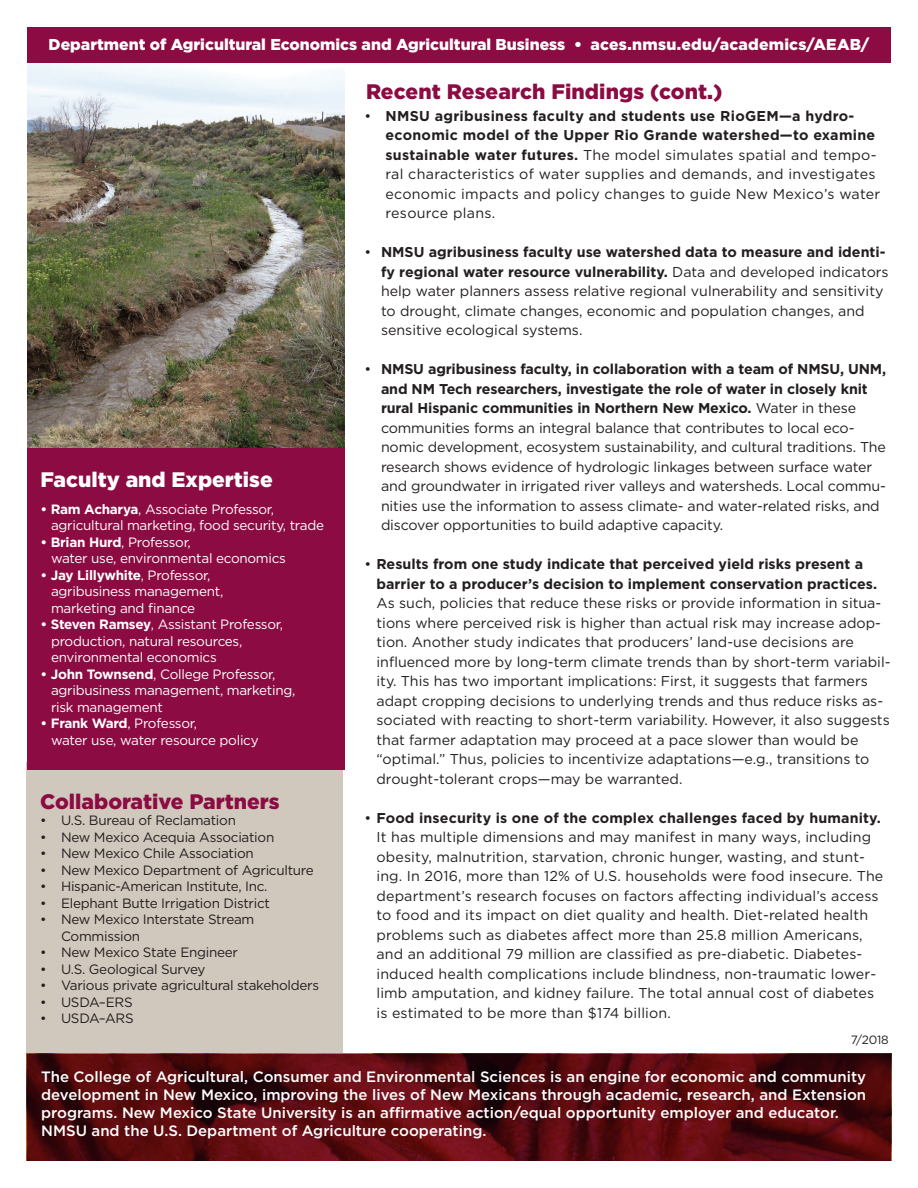
<style>
.page{position:relative;width:918px;height:1188px;background:#fff}
.page>*{position:absolute;margin:0;border:0;box-sizing:border-box;transform-origin:0 0}
.t1{font:900 21px "Gotham";color:#8c0b42}
.t2{font:900 21px "Gotham";color:#fff}
.t3{font:900 15.75px "Gotham";color:#fff}
.t4{font:500 15px/18px "Gotham";color:#fff}
.t5{font:14.25px/19.5px "Gotham";color:#231f20}
.t6{font:14.25px/19.5px "Gotham";letter-spacing:.02em;color:#231f20}
.t7{font:700 14.25px/19.5px "Gotham";color:#231f20}
.t8{font:13.5px/16.5px "Gotham";letter-spacing:-.02em;color:#fff}
.t9{font:13.5px/16.5px "Gotham";letter-spacing:-.02em;color:#231f20}
.t10{font:12px "Gotham";color:#231f20}
.s1{font-weight:700}
.s2{font-weight:400}
</style>
<div class="page">
<div style="left:27px;top:762px;width:316px;height:302px;background:#d0c7bd"></div>
<img style="left:27px;top:63px;width:318px;height:385px">
<div style="left:27px;top:27px;width:864px;height:36px;background:#8c0b42"></div>
<svg style="left:27px;top:1054px;width:864px;height:107px;background:#530a0f"></svg>
<div style="left:27px;top:448px;width:318px;height:322px;background:#8c0b42"></div>
<p class="t3" style="left:49px;top:34px;width:822px">Department of Agricultural Economics and Agricultural Business • aces.nmsu.edu/academics/AEAB/</p>
<h1 class="t2" style="left:40px;top:465px;width:234px">Faculty and Expertise</h1>
<p class="t8" style="left:51px;top:501px;width:275px;text-indent:-11px"><span class="s1">• Ram Acharya</span>, Associate Professor, agricultural marketing, food security, trade</p>
<p class="t8" style="left:51px;top:534px;width:236px;text-indent:-11px"><span class="s1">• Brian Hurd</span>, Professor,<br>water use, environmental economics</p>
<p class="t8" style="left:51px;top:567px;width:174px;text-indent:-11px"><span class="s1">• Jay Lillywhite</span>, Professor, agribusiness management, marketing and finance</p>
<p class="t8" style="left:51px;top:616px;width:234px;text-indent:-11px"><span class="s1">• Steven Ramsey</span>, Assistant Professor, production, natural resources, environmental economics</p>
<p class="t8" style="left:51px;top:666px;width:246px;text-indent:-11px"><span class="s1">• John Townsend</span>, College Professor, agribusiness management, marketing, risk management</p>
<p class="t8" style="left:51px;top:715px;width:209px;text-indent:-11px"><span class="s1">• Frank Ward</span>, Professor,<br>water use, water resource policy</p>
<h1 class="t1" style="left:40px;top:787px;width:241px">Collaborative Partners</h1>
<p class="t9" style="left:40px;top:812px;width:197px">• U.S. Bureau of Reclamation</p>
<p class="t9" style="left:40px;top:828px;width:236px">• New Mexico Acequia Association</p>
<p class="t9" style="left:40px;top:845px;width:215px">• New Mexico Chile Association</p>
<p class="t9" style="left:40px;top:861px;width:275px">• New Mexico Department of Agriculture</p>
<p class="t9" style="left:40px;top:878px;width:229px">• Hispanic-American Institute, Inc.</p>
<p class="t9" style="left:40px;top:894px;width:231px">• Elephant Butte Irrigation District</p>
<p class="t9" style="left:61px;top:911px;width:195px;text-indent:-21px">• New Mexico Interstate Stream<br>Commission</p>
<p class="t9" style="left:40px;top:944px;width:200px">• New Mexico State Engineer</p>
<p class="t9" style="left:40px;top:960px;width:167px">• U.S. Geological Survey</p>
<p class="t9" style="left:40px;top:977px;width:281px">• Various private agricultural stakeholders</p>
<p class="t9" style="left:40px;top:993px;width:94px">• USDA–ERS</p>
<p class="t9" style="left:40px;top:1010px;width:95px">• USDA–ARS</p>
<h1 class="t1" style="left:366px;top:77px;width:358px">Recent Research Findings (cont.)</h1>
<p class="t6" style="left:386px;top:106px;width:496px;text-indent:-21px">• <span class="s1">NMSU agribusiness faculty and students use RioGEM—a hydro&shy;economic model of the Upper Rio Grande watershed—to examine sustainable water futures.</span> The model simulates spatial and tempo&shy;ral characteristics of water supplies and demands, and investigates economic impacts and policy changes to guide New Mexico’s water resource plans.</p>
<p class="t5" style="left:381px;top:242px;width:509px;text-indent:-16px">• <span class="s1">NMSU agribusiness faculty use watershed data to measure and identi&shy;fy regional water resource vulnerability.</span> Data and developed indicators help water planners assess relative regional vulnerability and sensitivity to drought, climate changes, economic and population changes, and sensitive ecological systems.</p>
<p class="t5" style="left:381px;top:359px;width:507px;text-indent:-16px">• <span class="s1">NMSU agribusiness faculty, in collaboration with a team of NMSU, UNM, and NM Tech researchers, investigate the role of water in closely knit rural Hispanic communities in Northern New Mexico.</span> Water in these communities forms an integral balance that contributes to local eco&shy;nomic development, ecosystem sustainability, and cultural traditions. The research shows evidence of hydrologic linkages between surface water and groundwater in irrigated river valleys and watersheds. Local commu&shy;nities use the information to assess climate- and water-related risks, and discover opportunities to build adaptive capacity.</p>
<p class="t7" style="left:376px;top:555px;width:502px;text-indent:-12px"><span class="s2">•</span> Results from one study indicate that perceived yield risks present a barrier to a producer’s decision to implement conservation practices.</p>
<p class="t5" style="left:376px;top:593px;width:516px">As such, policies that reduce these risks or provide information in situa&shy;tions where perceived risk is higher than actual risk may increase adop&shy;tion. Another study indicates that producers’ land-use decisions are influenced more by long-term climate trends than by short-term variabil&shy;ity. This has two important implications: First, it suggests that farmers adapt cropping decisions to underlying trends and thus reduce risks as&shy;sociated with reacting to short-term variability. However, it also suggests that farmer adaptation may proceed at a pace slower than would be “optimal.” Thus, policies to incentivize adaptations—e.g., transitions to drought-tolerant crops—may be warranted.</p>
<p class="t5" style="left:376px;top:808px;width:508px;text-indent:-12px">• <span class="s1">Food insecurity is one of the complex challenges faced by humanity.<br></span>It has multiple dimensions and may manifest in many ways, including obesity, malnutrition, starvation, chronic hunger, wasting, and stunt&shy;ing. In 2016, more than 12% of U.S. households were food insecure. The department’s research focuses on factors affecting individual’s access to food and its impact on diet quality and health. Diet-related health problems such as diabetes affect more than 25.8 million Americans, and an additional 79 million are classified as pre-diabetic. Diabetes&shy;induced health complications include blindness, non-traumatic lower&shy;limb amputation, and kidney failure. The total annual cost of diabetes is estimated to be more than $174 billion.</p>
<p class="t10" style="left:851px;top:1032px;width:39px">7/2018</p>
<p class="t4" style="left:41px;top:1067px;width:826px">The College of Agricultural, Consumer and Environmental Sciences is an engine for economic and community development in New Mexico, improving the lives of New Mexicans through academic, research, and Extension programs. New Mexico State University is an affirmative action/equal opportunity employer and educator.<br>NMSU and the U.S. Department of Agriculture cooperating.</p>
</div>
